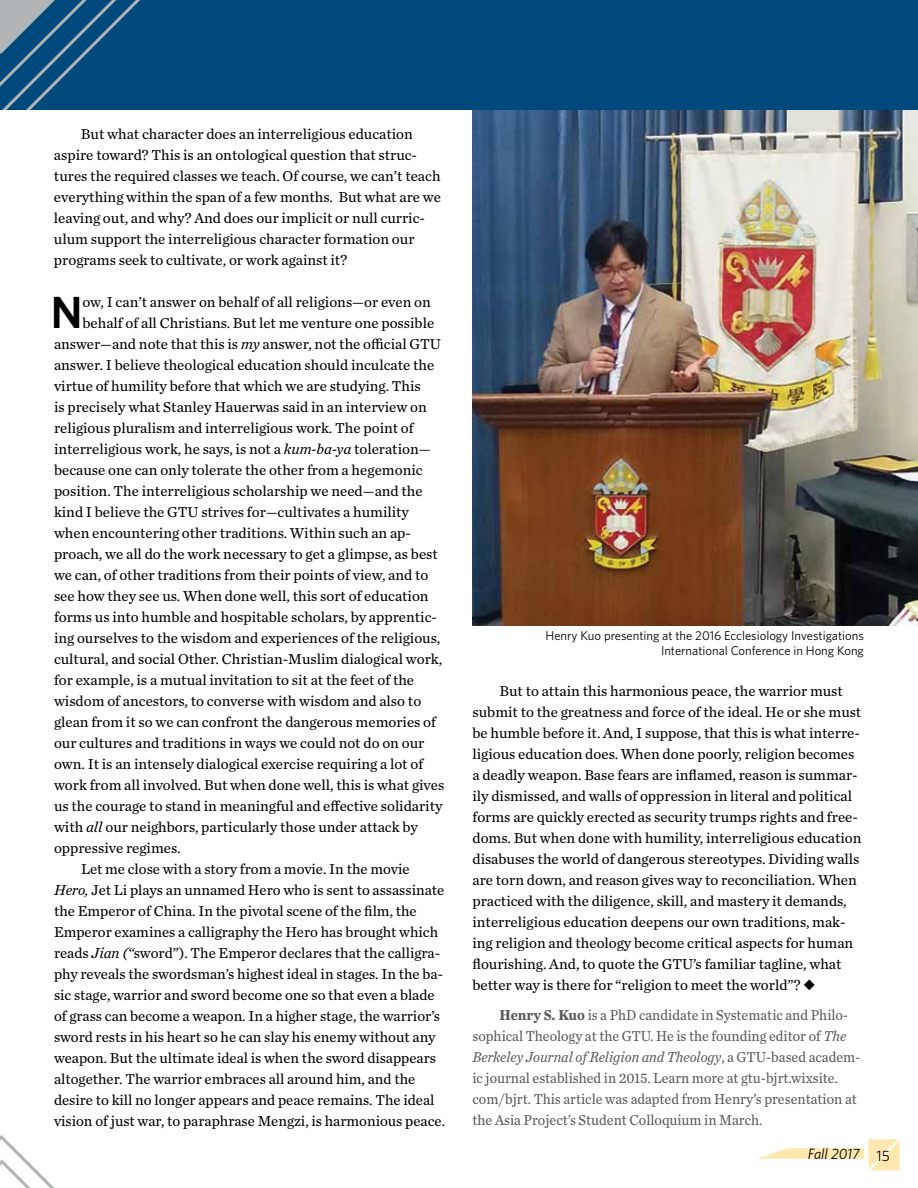
<style>
.page{position:relative;width:918px;height:1188px;background:#fff}
.page>*{position:absolute;margin:0;border:0;box-sizing:border-box;transform-origin:0 0}
.t1{font:600 45.15px "Whitney";color:#000}
.t2{font:15px/21px "Chronicle Text G2";color:#000}
.t3{font:15px/21px "Chronicle Text G2";color:#58595b;scale:.94 1}
.t4{font:italic 15px "Whitney";color:#000}
.t5{font:12.75px/15.3px "Whitney";color:#000;text-align:right}
.s1{font-style:italic}
.s2{font-weight:700}
.s3{font-style:normal}
</style>
<div class="page">
<svg style="left:757px;top:1139px;width:143px;height:31px"></svg>
<div style="left:0;top:0;width:918px;height:110px;background:#00497c"></div>
<svg style="left:0;top:0;width:140px;height:110px"></svg>
<svg style="left:0;top:1135px;width:54px;height:53px"></svg>
<img style="left:472px;top:110px;width:446px;height:515px">
<p class="t2" style="left:54px;top:123px;width:389px;text-indent:27px">But what character does an interreligious education aspire toward? This is an ontological question that struc&shy;tures the required classes we teach. Of course, we can’t teach everything within the span of a few months. But what are we leaving out, and why? And does our implicit or null curric&shy;ulum support the interreligious character formation our programs seek to cultivate, or work against it?</p>
<h1 class="t1" style="left:51px;top:282px;width:33px">N</h1>
<p class="t2" style="left:82px;top:291px;width:350px">ow, I can’t answer on behalf of all religions—or even on</p>
<p class="t2" style="left:82px;top:312px;width:353px">behalf of all Christians. But let me venture one possible</p>
<p class="t2" style="left:54px;top:333px;width:388px">answer—and note that this is <span class="s1">my</span> answer, not the official GTU</p>
<p class="t2" style="left:54px;top:354px;width:382px">answer. I believe theological education should inculcate the</p>
<p class="t2" style="left:54px;top:375px;width:368px">virtue of humility before that which we are studying. This</p>
<p class="t2" style="left:54px;top:396px;width:374px">is precisely what Stanley Hauerwas said in an interview on</p>
<p class="t2" style="left:54px;top:417px;width:362px">religious pluralism and interreligious work. The point of</p>
<p class="t2" style="left:54px;top:438px;width:378px">interreligious work, he says, is not a <span class="s1">kum-ba-ya</span> toleration—</p>
<p class="t2" style="left:54px;top:459px;width:370px">because one can only tolerate the other from a hegemonic</p>
<p class="t2" style="left:54px;top:480px;width:370px">position. The interreligious scholarship we need—and the</p>
<p class="t2" style="left:54px;top:501px;width:357px">kind I believe the GTU strives for—cultivates a humility</p>
<p class="t2" style="left:54px;top:522px;width:359px">when encountering other traditions. Within such an ap-</p>
<p class="t2" style="left:54px;top:543px;width:385px">proach, we all do the work necessary to get a glimpse, as best</p>
<p class="t2" style="left:54px;top:564px;width:376px">we can, of other traditions from their points of view, and to</p>
<p class="t2" style="left:54px;top:585px;width:376px">see how they see us. When done well, this sort of education</p>
<p class="t2" style="left:54px;top:606px;width:385px">forms us into humble and hospitable scholars, by apprentic-</p>
<p class="t2" style="left:54px;top:627px;width:388px">ing ourselves to the wisdom and experiences of the religious,</p>
<p class="t2" style="left:54px;top:648px;width:390px">cultural, and social Other. Christian-Muslim dialogical work,</p>
<p class="t2" style="left:54px;top:669px;width:362px">for example, is a mutual invitation to sit at the feet of the</p>
<p class="t2" style="left:54px;top:690px;width:369px">wisdom of ancestors, to converse with wisdom and also to</p>
<p class="t2" style="left:54px;top:711px;width:385px">glean from it so we can confront the dangerous memories of</p>
<p class="t2" style="left:54px;top:732px;width:372px">our cultures and traditions in ways we could not do on our</p>
<p class="t2" style="left:54px;top:753px;width:372px">own. It is an intensely dialogical exercise requiring a lot of</p>
<p class="t2" style="left:54px;top:774px;width:392px">work from all involved. But when done well, this is what gives</p>
<p class="t2" style="left:54px;top:795px;width:390px">us the courage to stand in meaningful and effective solidarity</p>
<p class="t2" style="left:54px;top:816px;width:366px">with <span class="s1">all</span> our neighbors, particularly those under attack by</p>
<p class="t2" style="left:54px;top:837px;width:128px">oppressive regimes.</p>
<p class="t2" style="left:81px;top:858px;width:330px">Let me close with a story from a movie. In the movie</p>
<p class="t2" style="left:54px;top:879px;width:392px"><span class="s1">Hero,</span> Jet Li plays an unnamed Hero who is sent to assassinate</p>
<p class="t2" style="left:54px;top:900px;width:364px">the Emperor of China. In the pivotal scene of the film, the</p>
<p class="t2" style="left:54px;top:921px;width:386px">Emperor examines a calligraphy the Hero has brought which</p>
<p class="t2" style="left:54px;top:942px;width:388px">reads <span class="s1">Jian (“</span>sword”). The Emperor declares that the calligra-</p>
<p class="t2" style="left:54px;top:963px;width:391px">phy reveals the swordsman’s highest ideal in stages. In the ba-</p>
<p class="t2" style="left:54px;top:984px;width:382px">sic stage, warrior and sword become one so that even a blade</p>
<p class="t2" style="left:54px;top:1005px;width:388px">of grass can become a weapon. In a higher stage, the warrior’s</p>
<p class="t2" style="left:54px;top:1026px;width:383px">sword rests in his heart so he can slay his enemy without any</p>
<p class="t2" style="left:54px;top:1047px;width:384px">weapon. But the ultimate ideal is when the sword disappears</p>
<p class="t2" style="left:54px;top:1068px;width:363px">altogether. The warrior embraces all around him, and the</p>
<p class="t2" style="left:54px;top:1089px;width:382px">desire to kill no longer appears and peace remains. The ideal</p>
<p class="t2" style="left:54px;top:1110px;width:393px">vision of just war, to paraphrase Mengzi, is harmonious peace.</p>
<p class="t5" style="left:546px;top:627px;width:320px">Henry Kuo presenting at the 2016 Ecclesiology Investigations<br>International Conference in Hong Kong</p>
<p class="t2" style="left:472px;top:679px;width:391px;text-indent:27px">But to attain this harmonious peace, the warrior must submit to the greatness and force of the ideal. He or she must be humble before it. And, I suppose, that this is what interre&shy;ligious education does. When done poorly, religion becomes a deadly weapon. Base fears are inflamed, reason is summar&shy;ily dismissed, and walls of oppression in literal and political forms are quickly erected as security trumps rights and free&shy;doms. But when done with humility, interreligious education disabuses the world of dangerous stereotypes. Dividing walls are torn down, and reason gives way to reconciliation. When practiced with the diligence, skill, and mastery it demands, interreligious education deepens our own traditions, mak&shy;ing religion and theology become critical aspects for human flourishing. And, to quote the GTU’s familiar tagline, what better way is there for “religion to meet the world”? ◆</p>
<p class="t3" style="left:472px;top:1003px;width:414px;text-indent:27px"><span class="s2">Henry S. Kuo</span> is a PhD candidate in Systematic and Philo&shy;sophical Theology at the GTU. He is the founding editor of <span class="s1">The Berkeley Journal of Religion and Theology</span>, a GTU-based academ&shy;ic journal established in 2015. Learn more at gtu-bjrt.wixsite. com/bjrt. This article was adapted from Henry’s presentation at the Asia Project’s Student Colloquium in March.</p>
<p class="t4" style="left:808px;top:1144px;width:84px">Fall 2017 <span class="s3">15</span></p>
</div>
